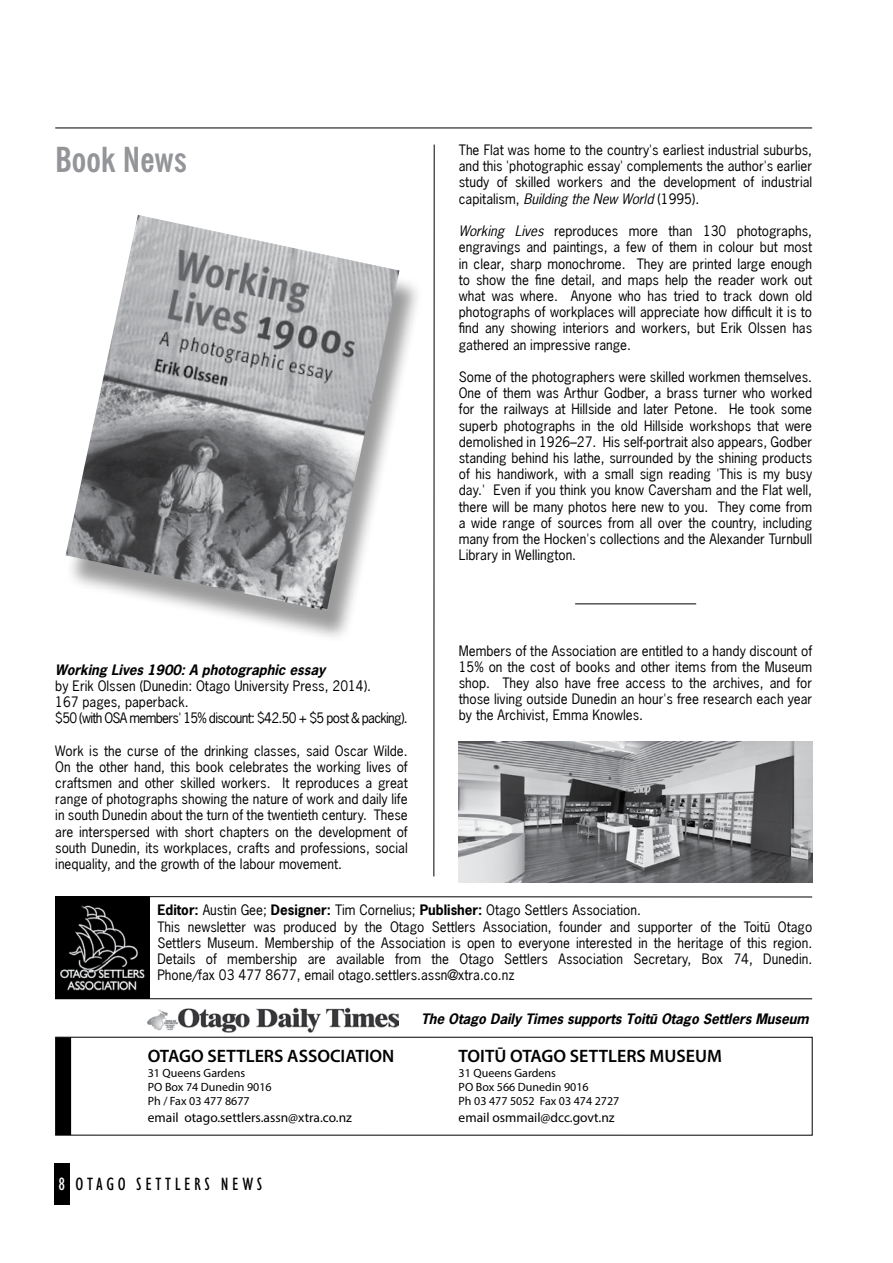
<style>
.page{position:relative;width:893px;height:1263px;background:#fff}
.page>*{position:absolute;margin:0;border:0;box-sizing:border-box;transform-origin:0 0}
.t1{font:700 condensed 34.5px "News Gothic BT";color:#939598}
.t2{font:600 18px "Myriad Pro";color:#000}
.t3{font:condensed 18px "Humanist 521 BT";letter-spacing:.2em;color:#000}
.t4{font:13.5px/16.2px "News Gothic Macron";color:#000;text-align:justify}
.t5{font:13.5px "News Gothic Bold Oblique Macron";color:#000}
.t6{font:13.5px "Myriad Pro";color:#000}
.t7{font:13.5px "News Gothic Oblique Macron";color:#000}
.t8{font:12px/14.4px "Myriad Pro";color:#000}
.s1{font-family:"News Gothic Macron"}
.s2{font-family:"News Gothic Oblique Macron"}
.s3{font-family:"News Gothic Bold Macron"}
.s4{color:#fff}
</style>
<div class="page">
<div style="left:54px;top:1164px;width:16px;height:41px;background:#000"></div>
<svg style="left:55px;top:896px;width:758px;height:240px"></svg>
<img style="left:147px;top:1001px;width:251px;height:31px">
<img style="left:55px;top:896px;width:94px;height:103px">
<hr style="left:433px;top:145px;width:2px;height:731px;background:#000">
<hr style="left:575px;top:603px;width:121px;height:1px;background:#000">
<hr style="left:55px;top:128px;width:757px;height:1px;background:#000">
<div style="left:65px;top:223px;width:358px;height:421px;background:#000;opacity:.4"></div>
<img style="left:66px;top:215px;width:333px;height:396px">
<img style="left:459px;top:741px;width:353px;height:141px">
<h1 class="t1" style="left:55px;top:139px;width:133px">Book News</h1>
<p class="t5" style="left:55px;top:660px;width:271px">Working Lives 1900: A photographic essay</p>
<p class="t4" style="left:55px;top:677px;width:354px;text-align:left">by Erik Olssen (Dunedin: Otago University Press, 2014).<br>167 pages, paperback.<br>$50 (with OSA members' 15% discount: $42.50 + $5 post &amp; packing).</p>
<p class="t4" style="left:55px;top:742px;width:354px">Work is the curse of the drinking classes, said Oscar Wilde.<br>On the other hand, this book celebrates the working lives of craftsmen and other skilled workers. It reproduces a great range of photographs showing the nature of work and daily life in south Dunedin about the turn of the twentieth century. These are interspersed with short chapters on the development of south Dunedin, its workplaces, crafts and professions, social inequality, and the growth of the labour movement.</p>
<p class="t4" style="left:459px;top:142px;width:355px">The Flat was home to the country's earliest industrial suburbs, and this 'photographic essay' complements the author's earlier study of skilled workers and the development of industrial</p>
<p class="t7" style="left:459px;top:190px;width:242px"><span class="s1">capitalism,</span> Building the New World <span class="s1">(1995).</span></p>
<p class="t4" style="left:459px;top:223px;width:355px"><span class="s2">Working Lives</span> reproduces more than 130 photographs, engravings and paintings, a few of them in colour but most in clear, sharp monochrome. They are printed large enough to show the fine detail, and maps help the reader work out what was where. Anyone who has tried to track down old photographs of workplaces will appreciate how difficult it is to find any showing interiors and workers, but Erik Olssen has gathered an impressive range.</p>
<p class="t4" style="left:459px;top:369px;width:355px">Some of the photographers were skilled workmen themselves.<br>One of them was Arthur Godber, a brass turner who worked for the railways at Hillside and later Petone. He took some superb photographs in the old Hillside workshops that were demolished in 1926–27. His self-portrait also appears, Godber standing behind his lathe, surrounded by the shining products of his handiwork, with a small sign reading 'This is my busy day.' Even if you think you know Caversham and the Flat well, there will be many photos here new to you. They come from a wide range of sources from all over the country, including many from the Hocken's collections and the Alexander Turnbull Library in Wellington.</p>
<p class="t4" style="left:459px;top:642px;width:355px">Members of the Association are entitled to a handy discount of 15% on the cost of books and other items from the Museum shop. They also have free access to the archives, and for those living outside Dunedin an hour's free research each year by the Archivist, Emma Knowles.</p>
<p class="t4" style="left:157px;top:902px;width:656px;text-align:left"><span class="s3">Editor:</span> Austin Gee; <span class="s3">Designer:</span> Tim Cornelius; <span class="s3">Publisher:</span> Otago Settlers Association.<br>This newsletter was produced by the Otago Settlers Association, founder and supporter of the Toitü Otago Settlers Museum. Membership of the Association is open to everyone interested in the heritage of this region.<br>Details of membership are available from the Otago Settlers Association Secretary, Box 74, Dunedin.<br>Phone/fax 03 477 8677, email otago.settlers.assn@xtra.co.nz</p>
<p class="t5" style="left:421px;top:1010px;width:389px">The Otago Daily Times supports Toitü Otago Settlers Museum</p>
<h2 class="t2" style="left:459px;top:1044px;width:265px">TOITŪ OTAGO SETTLERS MUSEUM</h2>
<p class="t8" style="left:459px;top:1065px;width:162px">31 Queens Gardens<br>PO Box 566 Dunedin 9016<br>Ph 03 477 5052 Fax 03 474 2727</p>
<p class="t6" style="left:459px;top:1109px;width:157px">email osmmail@dcc.govt.nz</p>
<h2 class="t2" style="left:148px;top:1044px;width:248px">OTAGO SETTLERS ASSOCIATION</h2>
<p class="t8" style="left:148px;top:1065px;width:125px">31 Queens Gardens<br>PO Box 74 Dunedin 9016<br>Ph / Fax 03 477 8677</p>
<p class="t6" style="left:148px;top:1109px;width:206px">email otago.settlers.assn@xtra.co.nz</p>
<h2 class="t3" style="left:58px;top:1174px;width:206px"><span class="s4">8</span> OTAGO SETTLERS NEWS</h2>
</div>
